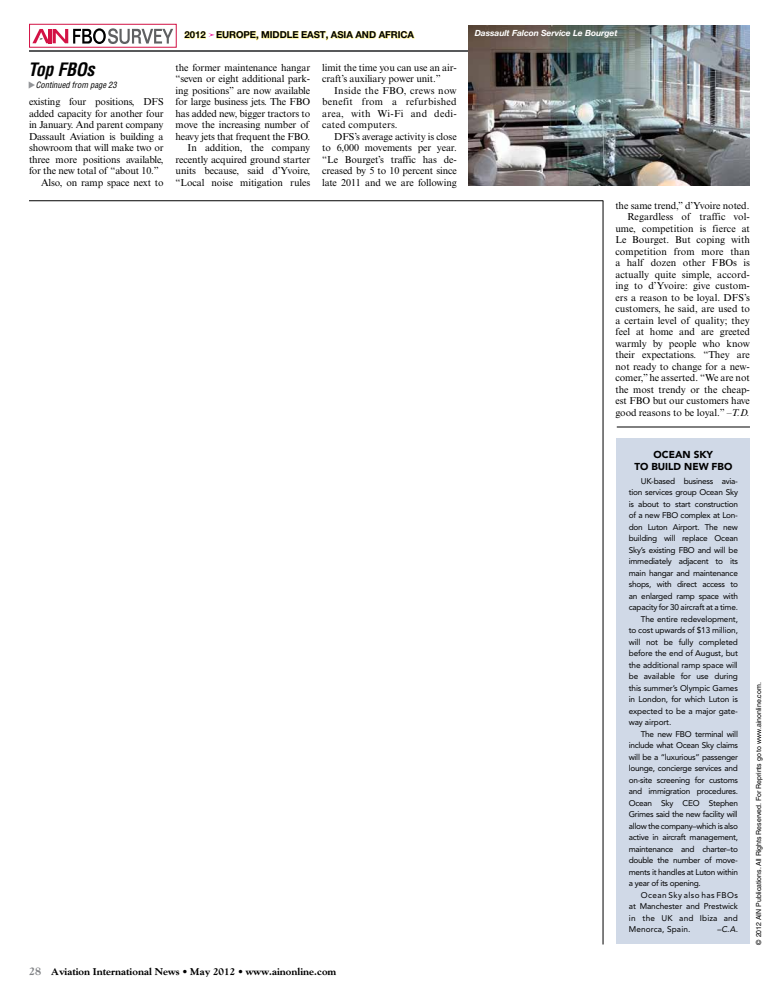
<style>
.page{position:relative;width:779px;height:999px;background:#fff}
.page>*{position:absolute;margin:0;border:0;box-sizing:border-box;transform-origin:0 0}
.jumphead_ital__conti{font:italic 700 condensed 18px "Helvetica LT Std";letter-spacing:-.015em;color:#000}
.Regular_Body_Text{font:10px/11.5px "Times New Roman MT Std";letter-spacing:-.01em;color:#000;text-align:justify}
.hyphenation_EMERGENC{font:10px/11.5px "Times New Roman MT Std";letter-spacing:-.01em;color:#000;text-align:justify}
.t1{font:800 10px "Goudy Std";color:#000}
.Standalone_Box__Head{font:900 10px/12px "Avenir LT Std";color:#000;text-align:center}
.t2{font:700 9.6px "Helvetica Neue LT Std";letter-spacing:-.005em;color:#000}
.t3{font:italic 700 8.5px "Helvetica Neue LT Std";letter-spacing:-.005em;color:#fff}
.continued_from__arro{font:italic condensed 8.5px "Helvetica LT Std";color:#000}
.Standalone_Box_Text{font:8.2px/11.5px "Avenir LT Std";letter-spacing:-.03em;color:#000;text-align:justify}
.Standalone_Box_Text-2{font:italic 8.2px "Avenir LT Std";color:#000}
.t4{font:7px "Helvetica LT Std";letter-spacing:-.005em;color:#000}
.s1{color:#939598}
.s2{font-style:italic}
.s3{font-size:11px;color:#808285}
</style>
<div class="page">
<hr style="left:29px;top:50px;width:721px;height:2px;background:#58595b">
<hr style="left:602px;top:201px;width:1px;height:743px;background:#000">
<hr style="left:29px;top:200px;width:574px;height:1px;background:#000">
<img style="left:469px;top:25px;width:280px;height:160px">
<svg style="left:32px;top:28px;width:141px;height:16px"></svg>
<hr style="left:49px;top:29px;width:3px;height:14px;background:#d31245">
<div style="left:29px;top:24px;width:147px;height:23px;border:1px solid #d31245"></div>
<svg style="left:184px;top:30px;width:231px;height:11px"></svg>
<div style="left:616px;top:438px;width:134px;height:506px;background:#d0d9e7"></div>
<hr style="left:616px;top:427px;width:134px;height:1px;background:#000">
<p class="jumphead_ital__conti" style="left:28px;top:59px;width:68px">Top FBOs</p>
<p class="continued_from__arro" style="left:28px;top:80px;width:90px"><span class="s1">◆</span>Continued from page 23</p>
<p class="Regular_Body_Text" style="left:29px;top:96px;width:136px">existing four positions, DFS added capacity for another four in January. And parent company Dassault Aviation is building a showroom that will make two or three more positions available, for the new total of “about 10.”</p>
<p class="Regular_Body_Text" style="left:41px;top:176px;width:124px">Also, on ramp space next to</p>
<p class="t2" style="left:184px;top:29px;width:231px">2012 EUROPE, MIDDLE EAST, ASIA AND AFRICA</p>
<p class="t3" style="left:474px;top:28px;width:144px">Dassault Falcon Service Le Bourget</p>
<p class="Regular_Body_Text" style="left:176px;top:61px;width:136px">the former maintenance hangar “seven or eight additional park&shy;ing positions” are now available for large business jets. The FBO has added new, bigger tractors to move the increasing number of heavy jets that frequent the FBO.</p>
<p class="Regular_Body_Text" style="left:176px;top:142px;width:136px;text-indent:12px">In addition, the company recently acquired ground starter units because, said d’Yvoire, “Local noise mitigation rules</p>
<p class="Regular_Body_Text" style="left:322px;top:61px;width:136px">limit the time you can use an air&shy;craft’s auxiliary power unit.”</p>
<p class="Regular_Body_Text" style="left:322px;top:84px;width:136px;text-indent:12px">Inside the FBO, crews now benefit from a refurbished area, with Wi-Fi and dedi&shy;cated computers.</p>
<p class="hyphenation_EMERGENC" style="left:322px;top:130px;width:136px;text-indent:12px">DFS’s average activity is close to 6,000 movements per year. “Le Bourget’s traffic has de&shy;creased by 5 to 10 percent since late 2011 and we are following</p>
<p class="hyphenation_EMERGENC" style="left:615px;top:199px;width:135px">the same trend,” d’Yvoire noted.</p>
<p class="Regular_Body_Text" style="left:615px;top:211px;width:136px;text-indent:12px">Regardless of traffic vol&shy;ume, competition is fierce at Le Bourget. But coping with competition from more than a half dozen other FBOs is actually quite simple, accord&shy;ing to d’Yvoire: give custom&shy;ers a reason to be loyal. DFS’s customers, he said, are used to a certain level of quality; they feel at home and are greeted warmly by people who know their expectations. “They are not ready to change for a new&shy;comer,” he asserted. “We are not the most trendy or the cheap&shy;est FBO but our customers have good reasons to be loyal.” <span class="s2">–T.D.</span></p>
<p class="Standalone_Box__Head" style="left:634px;top:449px;width:99px">OCEAN SKY<br>TO BUILD NEW FBO</p>
<p class="Standalone_Box_Text" style="left:628px;top:475px;width:111px;text-indent:12px">UK-based business avia&shy;tion services group Ocean Sky is about to start construction of a new FBO complex at Lon&shy;don Luton Airport. The new building will replace Ocean Sky’s existing FBO and will be immediately adjacent to its main hangar and maintenance shops, with direct access to an enlarged ramp space with capacity for 30 aircraft at a time.</p>
<p class="Standalone_Box_Text" style="left:628px;top:613px;width:111px;text-indent:12px">The entire redevelopment, to cost upwards of $13 million, will not be fully completed before the end of August, but the additional ramp space will be available for use during this summer’s Olympic Games in London, for which Luton is expected to be a major gate&shy;way airport.</p>
<p class="Standalone_Box_Text" style="left:628px;top:728px;width:111px;text-indent:12px">The new FBO terminal will include what Ocean Sky claims will be a “luxurious” passenger lounge, concierge services and on-site screening for customs and immigration procedures.<br>Ocean Sky CEO Stephen Grimes said the new facility will allow the company–which is also active in aircraft management, maintenance and charter–to double the number of move&shy;ments it handles at Luton within a year of its opening.</p>
<p class="Standalone_Box_Text" style="left:628px;top:889px;width:111px;text-indent:12px">Ocean Sky also has FBOs at Manchester and Prestwick in the UK and Ibiza and Menorca, Spain.</p>
<p class="Standalone_Box_Text-2" style="left:717px;top:925px;width:22px">–C.A.</p>
<p class="t4" style="left:754px;top:944px;width:263px;rotate:-90deg">© 2012 AIN Publications. All Rights Reserved. For Reprints go to www.ainonline.com.</p>
<p class="t1" style="left:29px;top:966px;width:309px"><span class="s3">28</span> Aviation International News • May 2012 • www.ainonline.com</p>
</div>
